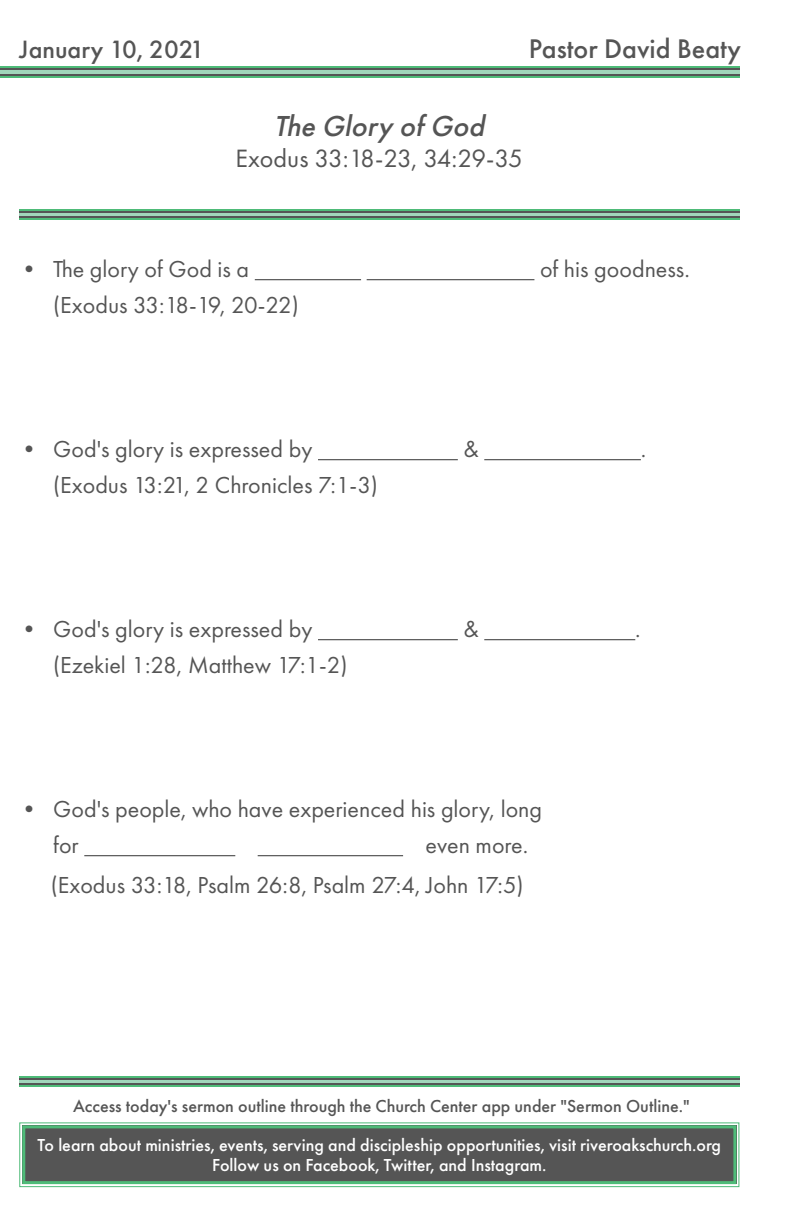
<style>
.page{position:relative;width:799px;height:1224px;background:#fff}
.page>*{position:absolute;margin:0;border:0;box-sizing:border-box;transform-origin:0 0}
.t1{font:italic 500 30px "Futura PT";color:#555}
.t2{font:500 28px "Futura PT";color:#555}
.t3{font:26px "Futura PT";letter-spacing:-.035em;color:#555}
.t4{font:500 26px "Futura PT";color:#555}
.t5{font:24px/36px "Futura PT";color:#555}
.t6{font:500 18px "Futura PT";color:#fff}
.t7{font:500 18px "Futura PT";color:#555}
</style>
<div class="page">
<svg style="left:19px;top:1122px;width:721px;height:66px;background:#636865"></svg>
<div style="left:22px;top:1125px;width:714px;height:59px;border:3px solid #4ebb78"></div>
<hr style="left:255px;top:279px;width:106px;height:1px;background:#555">
<hr style="left:367px;top:279px;width:167px;height:1px;background:#555">
<hr style="left:318px;top:459px;width:140px;height:1px;background:#555">
<hr style="left:484px;top:459px;width:157px;height:1px;background:#555">
<hr style="left:318px;top:639px;width:140px;height:1px;background:#555">
<hr style="left:484px;top:639px;width:151px;height:1px;background:#555">
<hr style="left:84px;top:855px;width:151px;height:1px;background:#555">
<hr style="left:258px;top:855px;width:145px;height:1px;background:#555">
<hr style="left:0;top:70px;width:739px;height:4px;background:#a1d6bb">
<hr style="left:0;top:68px;width:739px;height:2px;background:#555">
<hr style="left:0;top:76px;width:739px;height:2px;background:#4ebb78">
<hr style="left:0;top:74px;width:739px;height:2px;background:#555">
<hr style="left:0;top:66px;width:739px;height:2px;background:#4ebb78">
<svg style="left:19px;top:213px;width:720px;height:4px;background:#8eb5a1"></svg>
<hr style="left:19px;top:211px;width:720px;height:2px;background:#555">
<hr style="left:19px;top:218px;width:720px;height:2px;background:#4ebb78">
<hr style="left:19px;top:217px;width:720px;height:1px;background:#555">
<hr style="left:19px;top:209px;width:720px;height:2px;background:#4ebb78">
<hr style="left:19px;top:1080px;width:720px;height:3px;background:#a1d6bb">
<hr style="left:19px;top:1078px;width:720px;height:2px;background:#555">
<hr style="left:19px;top:1085px;width:720px;height:2px;background:#4ebb78">
<hr style="left:19px;top:1083px;width:720px;height:2px;background:#555">
<hr style="left:19px;top:1076px;width:720px;height:2px;background:#4ebb78">
<p class="t4" style="left:19px;top:34px;width:187px">January 10, 2021</p>
<p class="t2" style="left:529px;top:32px;width:214px">Pastor David Beaty</p>
<p class="t1" style="left:274px;top:108px;width:218px">The Glory ofGod</p>
<p class="t3" style="left:236px;top:143px;width:289px">Exodus 33:18-23, 34:29-35</p>
<p class="t5" style="left:17px;top:251px;width:233px">• The glory of God is a</p>
<p class="t5" style="left:540px;top:251px;width:151px">of his goodness.</p>
<p class="t5" style="left:53px;top:287px;width:247px">(Exodus 33:18-19, 20-22)</p>
<p class="t5" style="left:17px;top:431px;width:297px">• God's glory is expressed by</p>
<p class="t5" style="left:463px;top:431px;width:17px">&amp;</p>
<p class="t5" style="left:53px;top:467px;width:326px">(Exodus 13:21, 2 Chronicles 7:1-3)</p>
<p class="t5" style="left:17px;top:611px;width:297px">• God's glory is expressed by</p>
<p class="t5" style="left:463px;top:611px;width:17px">&amp;</p>
<p class="t5" style="left:53px;top:647px;width:296px">(Ezekiel 1:28, Matthew 17:1-2)</p>
<p class="t5" style="left:53px;top:791px;width:490px;text-indent:-36px">• God's people, who have experienced his glory, long for</p>
<p class="t5" style="left:425px;top:827px;width:104px">even more.</p>
<p class="t5" style="left:51px;top:867px;width:474px">(Exodus 33:18, Psalm 26:8, Psalm 27:4, John 17:5)</p>
<p class="t5" style="left:641px;top:431px;width:7px">.</p>
<p class="t5" style="left:635px;top:611px;width:7px">.</p>
<p class="t7" style="left:73px;top:1095px;width:618px">Access today's sermon outline through the Church Center app under "Sermon Outline."</p>
<p class="t6" style="left:38px;top:1134px;width:685px">To learn about ministries, events, serving and discipleship opportunities, visit riveroakschurch.org</p>
<p class="t6" style="left:212px;top:1154px;width:336px">Follow us on Facebook, Twitter, and Instagram.</p>
</div>
